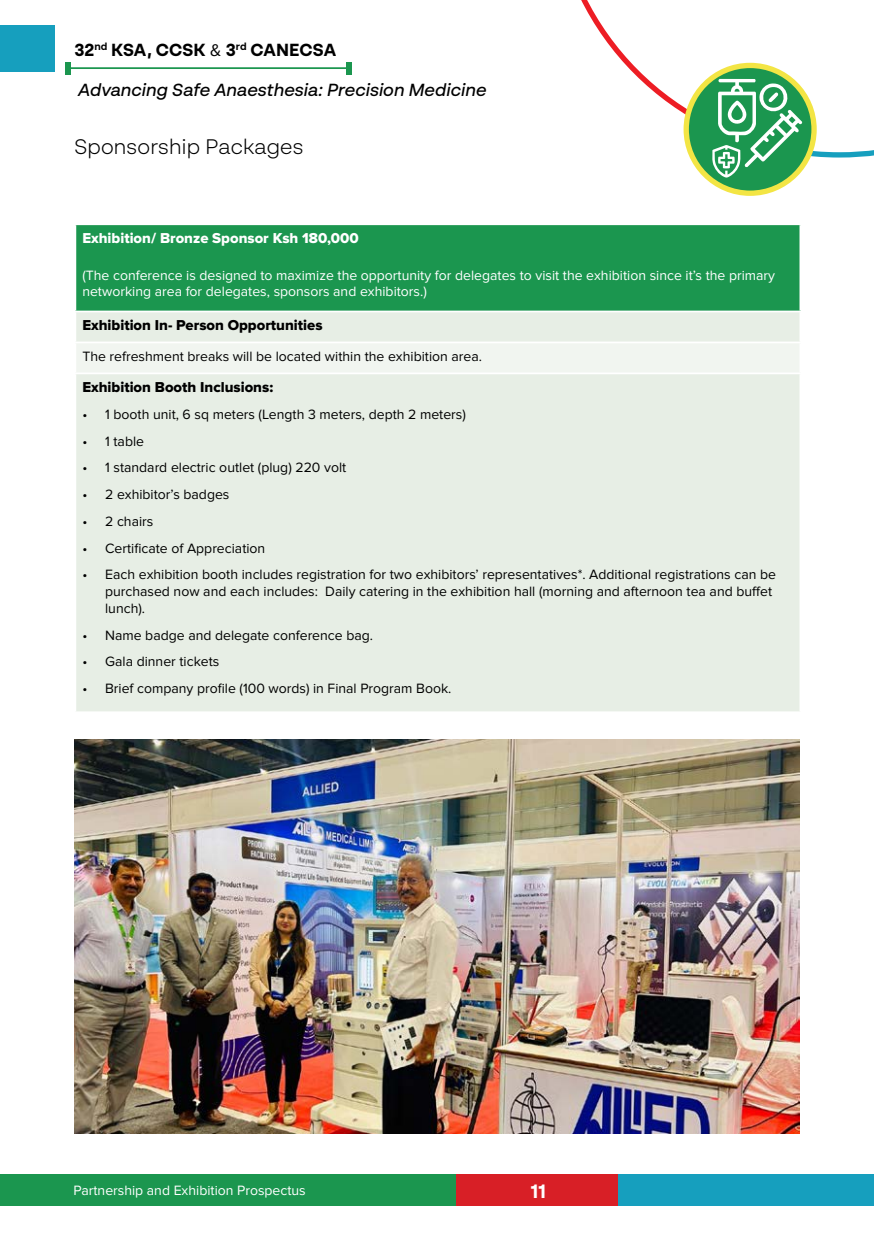
<style>
.page{position:relative;width:874px;height:1241px;background:#fff}
.page>*{position:absolute;margin:0;border:0;box-sizing:border-box;transform-origin:0 0}
.t1{font:300 21px "BR Sonoma";letter-spacing:.01em;color:#000}
.t2{font:700 19.25px "BR Sonoma";color:#fff}
.t3{font:italic 500 17.5px "BR Sonoma";color:#000}
.t4{font:700 17.5px "BR Sonoma";color:#000}
.t5{font:14.88px "Proxima Nova Extrabld";color:#000}
.t6{font:14.88px "Proxima Nova Extrabld";color:#fff}
.t7{font:14px/16.8px "Proxima Nova";color:#000}
.t8{font:14px/16.8px "Proxima Nova";color:#fff}
.s1{font-family:"Proxima Nova";font-weight:400}
</style>
<div class="page">
<div style="left:0;top:1174px;width:459px;height:31px;background:#1b964f"></div>
<div style="left:455px;top:1174px;width:169px;height:31px;background:#d81f26"></div>
<div style="left:618px;top:1174px;width:255px;height:31px;background:#169fbe"></div>
<svg style="left:686px;top:65px;width:127px;height:128px"></svg>
<svg style="left:581px;top:0;width:292px;height:178px"></svg>
<div style="left:0;top:25px;width:55px;height:46px;background:#169fbe"></div>
<hr style="left:69px;top:67px;width:277px;height:2px;background:#1b964f">
<div style="left:65px;top:62px;width:5px;height:13px;background:#1b964f"></div>
<div style="left:346px;top:62px;width:5px;height:13px;background:#1b964f"></div>
<div style="left:75px;top:224px;width:725px;height:87px;background:#1b964f"></div>
<div style="left:76px;top:312px;width:723px;height:399px;background:#e7eee5"></div>
<div style="left:75px;top:342px;width:725px;height:31px;background:#f1f5f0"></div>
<hr style="left:74px;top:223px;width:726px;height:2px;background:#fff">
<hr style="left:74px;top:225px;width:2px;height:85px;background:#fff">
<hr style="left:799px;top:225px;width:1px;height:85px;background:#fff">
<hr style="left:74px;top:310px;width:726px;height:2px;background:#fff">
<hr style="left:74px;top:341px;width:726px;height:2px;background:#fff">
<hr style="left:74px;top:343px;width:2px;height:29px;background:#fff">
<svg style="left:799px;top:312px;width:1px;height:30px"></svg>
<hr style="left:74px;top:372px;width:726px;height:2px;background:#fff">
<img style="left:74px;top:739px;width:725px;height:394px">
<p class="t4" style="left:74px;top:39px;width:263px">32<sup>nd</sup> KSA, CCSK <span class="s1">&amp;</span> 3<sup>rd</sup> CANECSA</p>
<p class="t3" style="left:78px;top:79px;width:410px">Advancing Safe Anaesthesia: Precision Medicine</p>
<h1 class="t1" style="left:74px;top:134px;width:230px">Sponsorship Packages</h1>
<p class="t6" style="left:82px;top:229px;width:278px">Exhibition/ Bronze Sponsor Ksh 180,000</p>
<p class="t8" style="left:82px;top:267px;width:693px">(The conference is designed to maximize the opportunity for delegates to visit the exhibition since it’s the primary networking area for delegates, sponsors and exhibitors.)</p>
<p class="t5" style="left:82px;top:317px;width:241px">Exhibition In- Person Opportunities</p>
<p class="t7" style="left:82px;top:347px;width:401px">The refreshment breaks will be located within the exhibition area.</p>
<p class="t5" style="left:82px;top:378px;width:192px">Exhibition Booth Inclusions:</p>
<p class="t7" style="left:82px;top:406px;width:385px">• 1 booth unit, 6 sq meters (Length 3 meters, depth 2 meters)</p>
<p class="t7" style="left:82px;top:433px;width:63px">• 1 table</p>
<p class="t7" style="left:82px;top:459px;width:265px">• 1 standard electric outlet (plug) 220 volt</p>
<p class="t7" style="left:82px;top:486px;width:148px">• 2 exhibitor’s badges</p>
<p class="t7" style="left:82px;top:513px;width:72px">• 2 chairs</p>
<p class="t7" style="left:82px;top:539px;width:184px">• Certificate of Appreciation</p>
<p class="t7" style="left:105px;top:566px;width:672px;text-indent:-23px">• Each exhibition booth includes registration for two exhibitors’ representatives*. Additional registrations can be purchased now and each includes: Daily catering in the exhibition hall (morning and afternoon tea and buffet lunch).</p>
<p class="t7" style="left:82px;top:626px;width:292px">• Name badge and delegate conference bag.</p>
<p class="t7" style="left:82px;top:653px;width:138px">• Gala dinner tickets</p>
<p class="t7" style="left:82px;top:680px;width:370px">• Brief company profile (100 words) in Final Program Book.</p>
<p class="t8" style="left:73px;top:1181px;width:233px">Partnership and Exhibition Prospectus</p>
<h2 class="t2" style="left:530px;top:1178px;width:17px">11</h2>
</div>
